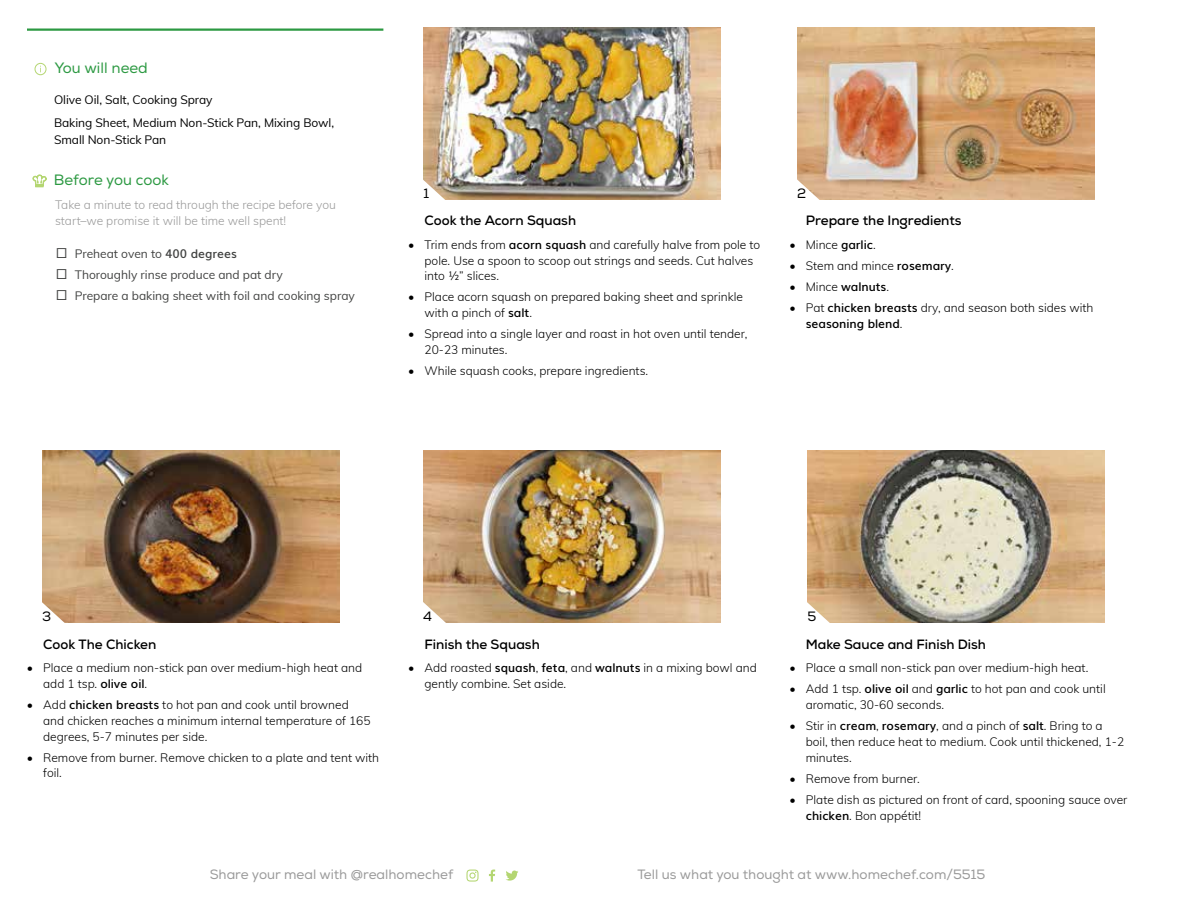
<style>
.page{position:relative;width:1188px;height:918px;background:#fff}
.page>*{position:absolute;margin:0;border:0;box-sizing:border-box;transform-origin:0 0}
.t1{font:15px "Nexa";color:#2c9942}
.t2{font:700 13.5px "Nexa";color:#000}
.t3{font:13.5px "Nexa";color:#9a9a9a}
.t4{font:13.5px "Nexa";color:#000}
.t5{font:300 12px/15.8px "Muli";color:#000}
.t6{font:12px/21px "Muli";color:#414241}
.t7{font:12px/23.2px "Muli";letter-spacing:-.005em;color:#000}
.t8{font:300 12px/16.5px "Muli";color:#9a9a9a}
.s1{font-weight:600}
</style>
<div class="page">
<img style="left:42px;top:450px;width:297px;height:173px">
<img style="left:423px;top:450px;width:297px;height:173px">
<img style="left:423px;top:27px;width:297px;height:173px">
<img style="left:808px;top:450px;width:297px;height:173px">
<img style="left:797px;top:27px;width:297px;height:173px">
<svg style="left:423px;top:178px;width:24px;height:22px"></svg>
<svg style="left:797px;top:178px;width:24px;height:22px"></svg>
<svg style="left:42px;top:601px;width:24px;height:22px"></svg>
<svg style="left:423px;top:601px;width:24px;height:22px"></svg>
<svg style="left:807px;top:601px;width:24px;height:22px"></svg>
<hr style="left:27px;top:28px;width:356px;height:3px;background:#2c9942">
<div style="left:35px;top:63px;width:11px;height:12px;border:1px solid #b4d672;border-radius:50%"></div>
<svg style="left:33px;top:175px;width:14px;height:12px"></svg>
<svg style="left:489px;top:870px;width:6px;height:12px"></svg>
<svg style="left:466px;top:870px;width:13px;height:12px"></svg>
<svg style="left:506px;top:871px;width:12px;height:10px"></svg>
<p class="t1" style="left:55px;top:59px;width:95px">You will need</p>
<p class="t7" style="left:54px;top:87px;width:282px">Olive Oil, Salt, Cooking Spray<br>Baking Sheet, Medium Non-Stick Pan, Mixing Bowl,</p>
<p class="t7" style="left:54px;top:127px;width:114px">Small Non-Stick Pan</p>
<p class="t1" style="left:54px;top:171px;width:117px">Before you cook</p>
<p class="t8" style="left:55px;top:196px;width:282px">Take a minute to read through the recipe before you start–we promise it will be time well spent!</p>
<p class="t6" style="left:75px;top:243px;width:282px">Preheat oven to <span class="s1">400 degrees<br></span>Thoroughly rinse produce and pat dry<br>Prepare a baking sheet with foil and cooking spray</p>
<p class="t4" style="left:423px;top:185px;width:7px">1</p>
<p class="t2" style="left:425px;top:212px;width:153px">Cook the Acorn Squash</p>
<p class="t5" style="left:425px;top:236px;width:337px;text-indent:-16px">• Trim ends from <span class="s1">acorn squash</span> and carefully halve from pole to pole. Use a spoon to scoop out strings and seeds. Cut halves into ½” slices.</p>
<p class="t5" style="left:425px;top:289px;width:320px;text-indent:-16px">• Place acorn squash on prepared baking sheet and sprinkle with a pinch of <span class="s1">salt</span>.</p>
<p class="t5" style="left:425px;top:326px;width:324px;text-indent:-16px">• Spread into a single layer and roast in hot oven until tender,<br>20-23 minutes.</p>
<p class="t5" style="left:408px;top:362px;width:241px">• While squash cooks, prepare ingredients.</p>
<p class="t4" style="left:797px;top:185px;width:11px">2</p>
<p class="t2" style="left:806px;top:212px;width:157px">Prepare the Ingredients</p>
<p class="t5" style="left:790px;top:236px;width:88px">• Mince <span class="s1">garlic</span>.</p>
<p class="t5" style="left:790px;top:257px;width:166px">• Stem and mince <span class="s1">rosemary</span>.</p>
<p class="t5" style="left:790px;top:278px;width:101px">• Mince <span class="s1">walnuts</span>.</p>
<p class="t5" style="left:806px;top:299px;width:289px;text-indent:-16px">• Pat <span class="s1">chicken breasts</span> dry, and season both sides with <span class="s1">seasoning blend</span>.</p>
<p class="t4" style="left:42px;top:608px;width:11px">3</p>
<p class="t4" style="left:423px;top:608px;width:10px">4</p>
<p class="t4" style="left:808px;top:608px;width:10px">5</p>
<p class="t2" style="left:43px;top:636px;width:115px">Cook The Chicken</p>
<p class="t5" style="left:43px;top:659px;width:321px;text-indent:-16px">• Place a medium non-stick pan over medium-high heat and add 1 tsp. <span class="s1">olive oil</span>.</p>
<p class="t5" style="left:43px;top:696px;width:329px;text-indent:-16px">• Add <span class="s1">chicken breasts</span> to hot pan and cook until browned and chicken reaches a minimum internal temperature of 165 degrees, 5-7 minutes per side.</p>
<p class="t5" style="left:43px;top:749px;width:337px;text-indent:-16px">• Remove from burner. Remove chicken to a plate and tent with foil.</p>
<p class="t2" style="left:424px;top:635px;width:117px">Finish the Squash</p>
<p class="t5" style="left:424px;top:659px;width:334px;text-indent:-16px">• Add roasted <span class="s1">squash</span>, <span class="s1">feta</span>, and <span class="s1">walnuts</span> in a mixing bowl and gently combine. Set aside.</p>
<p class="t2" style="left:806px;top:635px;width:182px">Make Sauce and Finish Dish</p>
<p class="t5" style="left:790px;top:659px;width:300px">• Place a small non-stick pan over medium-high heat.</p>
<p class="t5" style="left:806px;top:681px;width:301px;text-indent:-16px">• Add 1 tsp. <span class="s1">olive oil</span> and <span class="s1">garlic</span> to hot pan and cook until aromatic, 30-60 seconds.</p>
<p class="t5" style="left:806px;top:717px;width:320px;text-indent:-16px">• Stir in <span class="s1">cream</span>, <span class="s1">rosemary</span>, and a pinch of <span class="s1">salt</span>. Bring to a boil, then reduce heat to medium. Cook until thickened, 1-2 minutes.</p>
<p class="t5" style="left:790px;top:770px;width:132px">• Remove from burner.</p>
<p class="t5" style="left:806px;top:791px;width:323px;text-indent:-16px">• Plate dish as pictured on front of card, spooning sauce over <span class="s1">chicken</span>. Bon appétit!</p>
<p class="t3" style="left:210px;top:867px;width:245px">Share your meal with @realhomechef</p>
<p class="t3" style="left:638px;top:867px;width:349px">Tell us what you thought at www.homechef.com/5515</p>
</div>
